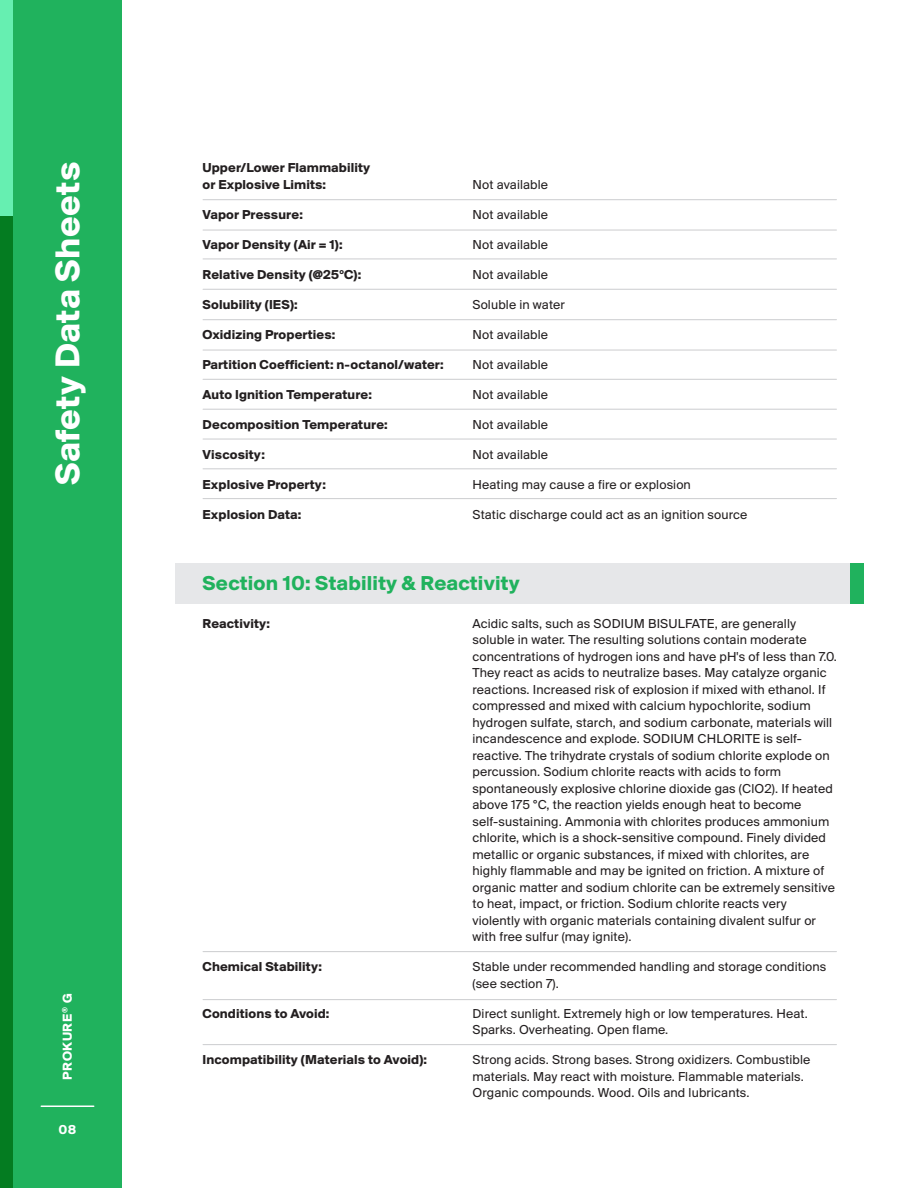
<style>
.page{position:relative;width:918px;height:1188px;background:#fff}
.page>*{position:absolute;margin:0;border:0;box-sizing:border-box;transform-origin:0 0}
.t1{font:700 36px "Suisse BP Intl";letter-spacing:.01em;color:#fff}
.t2{font:700 21px "Suisse BP Intl";letter-spacing:.01em;color:#20b25d}
.t3{font:13.5px/16.5px "Suisse BP Intl";letter-spacing:.01em;color:#231f20}
.t4{font:700 13.5px/16.5px "Suisse BP Intl";letter-spacing:.01em;color:#231f20}
.t5{font:700 13.5px "Suisse BP Intl";letter-spacing:.05em;color:#fff}
</style>
<div class="page">
<div style="left:0;top:0;width:122px;height:1188px;background:#20b25d"></div>
<hr style="left:41px;top:1106px;width:53px;height:1px;background:#fff">
<div style="left:0;top:216px;width:14px;height:972px;background:#047c21"></div>
<div style="left:0;top:0;width:14px;height:216px;background:#66efb1"></div>
<hr style="left:203px;top:199px;width:633px;height:1px;background:#d1d2d4">
<hr style="left:203px;top:229px;width:633px;height:2px;background:#d1d2d4">
<hr style="left:203px;top:258px;width:633px;height:1px;background:#d1d2d4">
<hr style="left:203px;top:289px;width:633px;height:1px;background:#d1d2d4">
<hr style="left:203px;top:319px;width:633px;height:1px;background:#d1d2d4">
<hr style="left:203px;top:349px;width:633px;height:2px;background:#d1d2d4">
<hr style="left:203px;top:379px;width:633px;height:1px;background:#d1d2d4">
<hr style="left:203px;top:498px;width:633px;height:1px;background:#d1d2d4">
<hr style="left:203px;top:468px;width:633px;height:1px;background:#d1d2d4">
<hr style="left:203px;top:438px;width:633px;height:2px;background:#d1d2d4">
<hr style="left:203px;top:409px;width:633px;height:1px;background:#d1d2d4">
<hr style="left:203px;top:999px;width:633px;height:1px;background:#d1d2d4">
<hr style="left:203px;top:1044px;width:633px;height:1px;background:#d1d2d4">
<hr style="left:203px;top:951px;width:633px;height:1px;background:#d1d2d4">
<div style="left:176px;top:563px;width:674px;height:41px;background:#e6e7e9"></div>
<div style="left:850px;top:563px;width:14px;height:41px;background:#20b25d"></div>
<h1 class="t1" style="left:46px;top:485px;width:325px;rotate:-90deg">Safety Data Sheets</h1>
<p class="t5" style="left:60px;top:1080px;width:88px;rotate:-90deg">PROKURE<sup>®</sup> G</p>
<p class="t5" style="left:59px;top:1122px;width:19px">08</p>
<p class="t4" style="left:202px;top:159px;width:169px">Upper/Lower Flammability or Explosive Limits:</p>
<p class="t3" style="left:472px;top:176px;width:77px">Not available</p>
<p class="t4" style="left:202px;top:206px;width:102px">Vapor Pressure:</p>
<p class="t3" style="left:473px;top:206px;width:77px">Not available</p>
<p class="t4" style="left:202px;top:236px;width:142px">Vapor Density (Air = 1):</p>
<p class="t3" style="left:472px;top:236px;width:77px">Not available</p>
<p class="t4" style="left:202px;top:266px;width:160px">Relative Density (@25<sup>o</sup>C):</p>
<p class="t3" style="left:472px;top:266px;width:77px">Not available</p>
<p class="t4" style="left:202px;top:296px;width:97px">Solubility (IES):</p>
<p class="t3" style="left:472px;top:296px;width:94px">Soluble in water</p>
<p class="t4" style="left:202px;top:326px;width:134px">Oxidizing Properties:</p>
<p class="t3" style="left:472px;top:326px;width:77px">Not available</p>
<p class="t4" style="left:202px;top:356px;width:243px">Partition Coefficient: n-octanol/water:</p>
<p class="t3" style="left:472px;top:356px;width:77px">Not available</p>
<p class="t4" style="left:202px;top:386px;width:171px">Auto Ignition Temperature:</p>
<p class="t3" style="left:472px;top:386px;width:77px">Not available</p>
<p class="t4" style="left:202px;top:416px;width:187px">Decomposition Temperature:</p>
<p class="t3" style="left:472px;top:416px;width:77px">Not available</p>
<p class="t4" style="left:202px;top:446px;width:64px">Viscosity:</p>
<p class="t3" style="left:472px;top:446px;width:77px">Not available</p>
<p class="t4" style="left:202px;top:476px;width:125px">Explosive Property:</p>
<p class="t3" style="left:472px;top:476px;width:220px">Heating may cause a fire or explosion</p>
<p class="t4" style="left:202px;top:506px;width:100px">Explosion Data:</p>
<p class="t3" style="left:472px;top:506px;width:276px">Static discharge could act as an ignition source</p>
<h2 class="t2" style="left:202px;top:571px;width:319px">Section 10: Stability &amp; Reactivity</h2>
<p class="t4" style="left:202px;top:615px;width:69px">Reactivity:</p>
<p class="t3" style="left:472px;top:615px;width:366px">Acidic salts, such as SODIUM BISULFATE, are generally soluble in water. The resulting solutions contain moderate concentrations of hydrogen ions and have pH's of less than 7.0.<br>They react as acids to neutralize bases. May catalyze organic reactions. Increased risk of explosion if mixed with ethanol. If compressed and mixed with calcium hypochlorite, sodium hydrogen sulfate, starch, and sodium carbonate, materials will incandescence and explode. SODIUM CHLORITE is self&shy;reactive. The trihydrate crystals of sodium chlorite explode on percussion. Sodium chlorite reacts with acids to form spontaneously explosive chlorine dioxide gas (ClO2). If heated above 175 °C, the reaction yields enough heat to become self-sustaining. Ammonia with chlorites produces ammonium chlorite, which is a shock-sensitive compound. Finely divided metallic or organic substances, if mixed with chlorites, are highly flammable and may be ignited on friction. A mixture of organic matter and sodium chlorite can be extremely sensitive to heat, impact, or friction. Sodium chlorite reacts very violently with organic materials containing divalent sulfur or with free sulfur (may ignite).</p>
<p class="t4" style="left:202px;top:958px;width:121px">Chemical Stability:</p>
<p class="t3" style="left:472px;top:958px;width:355px">Stable under recommended handling and storage conditions (see section 7).</p>
<p class="t4" style="left:202px;top:1005px;width:129px">Conditions to Avoid:</p>
<p class="t3" style="left:472px;top:1005px;width:337px">Direct sunlight. Extremely high or low temperatures. Heat.<br>Sparks. Overheating. Open flame.</p>
<p class="t4" style="left:202px;top:1051px;width:226px">Incompatibility (Materials to Avoid):</p>
<p class="t3" style="left:472px;top:1051px;width:339px">Strong acids. Strong bases. Strong oxidizers. Combustible materials. May react with moisture. Flammable materials.<br>Organic compounds. Wood. Oils and lubricants.</p>
</div>
